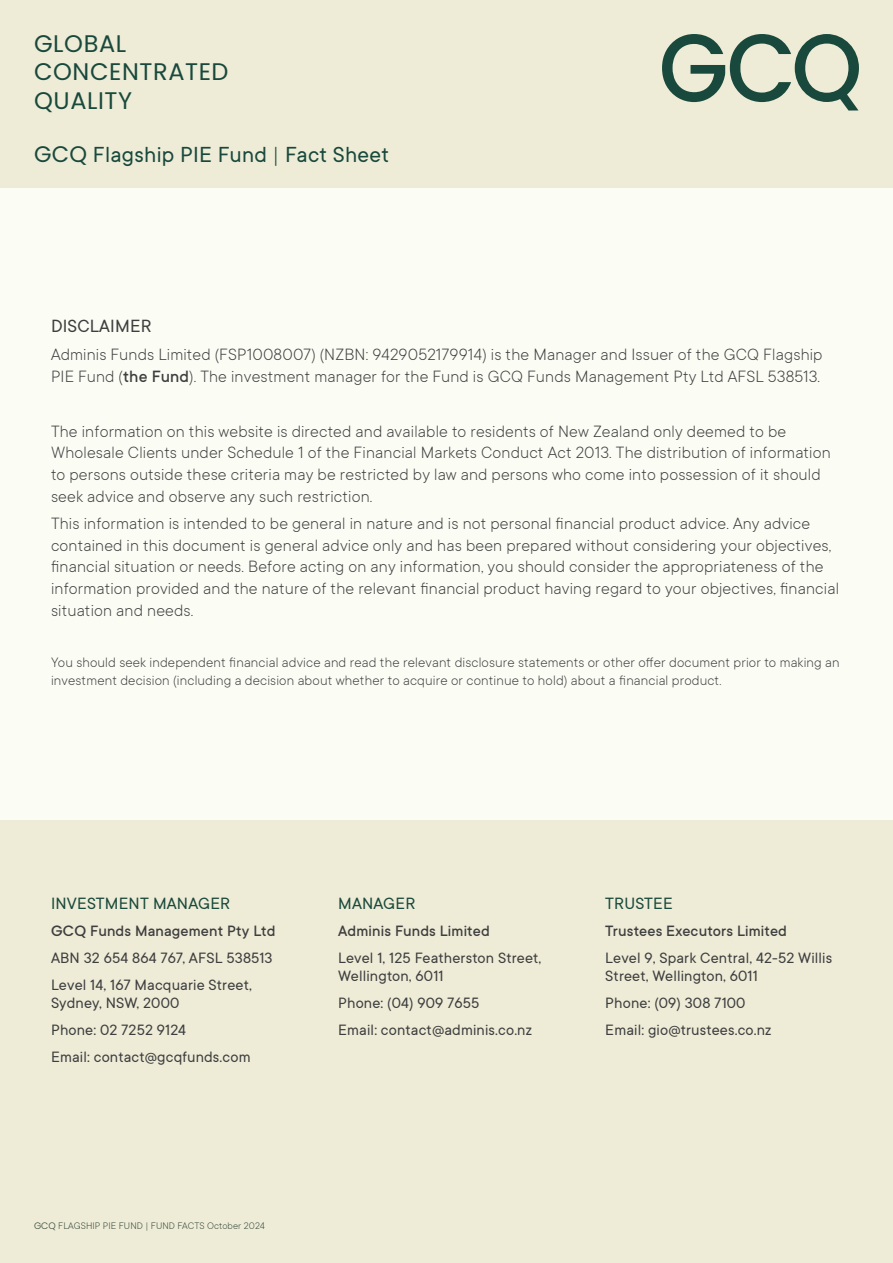
<style>
.page{position:relative;width:893px;height:1263px;background:#fff}
.page>*{position:absolute;margin:0;border:0;box-sizing:border-box;transform-origin:0 0}
.t1{font:24px "TT Commons";letter-spacing:.01em;color:#19493c}
.t2{font:24px/28.5px "Poppins";letter-spacing:.025em;color:#19493c}
.t3{font:19.5px "TT Commons";letter-spacing:.01em;color:#3e3e3f}
.t4{font:300 18px/21.6px "TT Commons";letter-spacing:.01em;color:#3e3e3f}
.t5{font:18px "TT Commons";letter-spacing:.01em;color:#19493c}
.t6{font:16.5px/27px "TT Commons";letter-spacing:.01em;color:#3e3e3f}
.t7{font:500 16.5px "TT Commons";letter-spacing:.01em;color:#3e3e3f}
.t8{font:300 15px/18px "TT Commons";letter-spacing:.01em;color:#3e3e3f}
.t9{font:300 10.5px "TT Commons";letter-spacing:.01em;color:#33473a}
.s1{font-family:"Poppins";font-size:22.5px}
.s2{font-weight:300}
.s3{font-weight:500}
.s4{font-family:"Poppins";font-weight:500;font-size:15px}
.s5{font-family:"Poppins";font-size:9.3px}
</style>
<div class="page">
<div style="left:0;top:187px;width:893px;height:634px;background:#fbfcf4"></div>
<div style="left:0;top:0;width:893px;height:187px;background:#eeecd7"></div>
<div style="left:0;top:821px;width:893px;height:442px;background:#eeecd7"></div>
<svg style="left:662px;top:34px;width:197px;height:77px"></svg>
<h1 class="t2" style="left:34px;top:29px;width:196px">GLOBAL<br>CONCENTRATED<br>QUALITY</h1>
<h1 class="t1" style="left:34px;top:139px;width:357px"><span class="s1">GCQ</span> Flagship PIE Fund <span class="s2">|</span> Fact Sheet</h1>
<p class="t3" style="left:51px;top:314px;width:102px">DISCLAIMER</p>
<p class="t4" style="left:51px;top:343px;width:773px">Adminis Funds Limited (FSP1008007) (NZBN: 9429052179914) is the Manager and Issuer of the GCQ Flagship<br>PIE Fund (<span class="s3">the Fund</span>). The investment manager for the Fund is GCQ Funds Management Pty Ltd AFSL 538513.</p>
<p class="t4" style="left:51px;top:420px;width:781px">The information on this website is directed and available to residents of New Zealand only deemed to be Wholesale Clients under Schedule 1 of the Financial Markets Conduct Act 2013. The distribution of information to persons outside these criteria may be restricted by law and persons who come into possession of it should seek advice and observe any such restriction.</p>
<p class="t4" style="left:51px;top:512px;width:790px">This information is intended to be general in nature and is not personal financial product advice. Any advice contained in this document is general advice only and has been prepared without considering your objectives, financial situation or needs. Before acting on any information, you should consider the appropriateness of the information provided and the nature of the relevant financial product having regard to your objectives, financial situation and needs.</p>
<p class="t8" style="left:51px;top:653px;width:790px">You should seek independent financial advice and read the relevant disclosure statements or other offer document prior to making an investment decision (including a decision about whether to acquire or continue to hold) about a financial product.</p>
<p class="t5" style="left:51px;top:892px;width:181px">INVESTMENT MANAGER</p>
<p class="t6" style="left:51px;top:916px;width:226px"><span class="s4">GCQ</span> <span class="s3">Funds Management Pty Ltd<br></span>ABN 32 654 864 767, AFSL 538513<br>Level 14, 167 Macquarie Street,</p>
<p class="t6" style="left:51px;top:988px;width:201px">Sydney, NSW, 2000<br>Phone: 02 7252 9124<br>Email: contact@gcqfunds.com</p>
<p class="t9" style="left:34px;top:1219px;width:232px"><span class="s5">GCQ</span> FLAGSHIP PIE FUND | FUND FACTS October 2024</p>
<p class="t5" style="left:338px;top:892px;width:79px">MANAGER</p>
<p class="t7" style="left:338px;top:920px;width:153px">Adminis Funds Limited</p>
<p class="t6" style="left:338px;top:948px;width:205px;line-height:18px">Level 1, 125 Featherston Street,<br>Wellington, 6011</p>
<p class="t6" style="left:338px;top:988px;width:195px">Phone: (04) 909 7655<br>Email: contact@adminis.co.nz</p>
<p class="t5" style="left:605px;top:892px;width:69px">TRUSTEE</p>
<p class="t7" style="left:605px;top:920px;width:183px">Trustees Executors Limited</p>
<p class="t6" style="left:605px;top:948px;width:229px;line-height:18px">Level 9, Spark Central, 42-52 Willis<br>Street, Wellington, 6011</p>
<p class="t6" style="left:605px;top:988px;width:168px">Phone: (09) 308 7100<br>Email: gio@trustees.co.nz</p>
</div>
